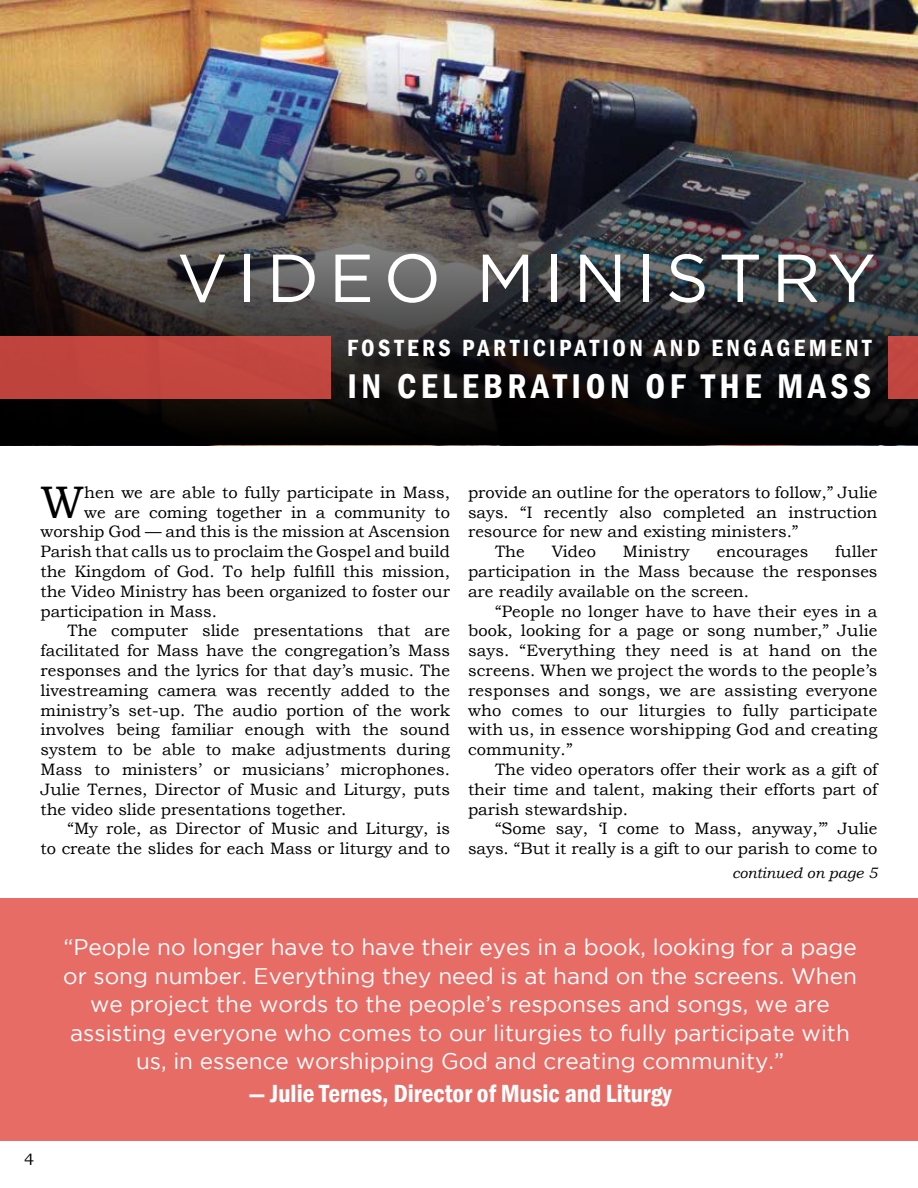
<style>
.page{position:relative;width:918px;height:1188px;background:#fff}
.page>*{position:absolute;margin:0;border:0;box-sizing:border-box;transform-origin:0 0}
.Call-To-Action{font:67.65px "Gotham";letter-spacing:.14em;color:#fff}
.Drop{font:45.6px "Bookman Old Style";color:#000}
.t1{font:600 condensed 35.25px "Franklin Gothic";letter-spacing:.13em;color:#fff}
.Pull-Quote{font:600 condensed 25.5px "Franklin Gothic";color:#fff}
.t2{font:600 condensed 24.15px "Franklin Gothic";letter-spacing:.14em;color:#fff}
.Pull-Quote-2{font:22.5px/28.5px "Gotham";color:#fff;text-align:center}
.Body{font:16.5px/19.8px "Bookman Old Style";color:#000;text-align:justify}
.Drop-2{font:16.5px "Bookman Old Style";color:#000}
.Body-2{font:italic 15px "Bookman Old Style";color:#000}
</style>
<div class="page">
<img style="left:0;top:0;width:918px;height:445px">
<img style="left:0;top:62px;width:918px;height:382px">
<div style="left:351px;top:342px;width:541px;height:77px;background:#000;opacity:.75"></div>
<div style="left:888px;top:336px;width:30px;height:62px;background:#c24641"></div>
<div style="left:0;top:336px;width:330px;height:62px;background:#c2453e"></div>
<div style="left:0;top:898px;width:918px;height:244px;background:#e76c66"></div>
<p class="Call-To-Action" style="left:177px;top:241px;width:700px">VIDEO MINISTRY</p>
<p class="t2" style="left:347px;top:332px;width:526px">FOSTERS PARTICIPATION AND ENGAGEMENT</p>
<p class="t1" style="left:347px;top:363px;width:525px">IN CELEBRATION OF THE MASS</p>
<p class="Drop" style="left:40px;top:476px;width:45px">W</p>
<p class="Drop-2" style="left:84px;top:483px;width:367px">hen we are able to fully participate in Mass,</p>
<p class="Drop-2" style="left:84px;top:503px;width:367px">we are coming together in a community to</p>
<p class="Drop-2" style="left:40px;top:522px;width:411px">worship God — and this is the mission at Ascension</p>
<p class="Drop-2" style="left:40px;top:542px;width:411px">Parish that calls us to proclaim the Gospel and build</p>
<p class="Drop-2" style="left:40px;top:562px;width:411px">the Kingdom of God. To help fulfill this mission,</p>
<p class="Drop-2" style="left:40px;top:582px;width:411px">the Video Ministry has been organized to foster our</p>
<p class="Drop-2" style="left:40px;top:602px;width:178px">participation in Mass.</p>
<p class="Body" style="left:40px;top:621px;width:411px;text-indent:27px">The computer slide presentations that are facilitated for Mass have the congregation’s Mass responses and the lyrics for that day’s music. The livestreaming camera was recently added to the ministry’s set-up. The audio portion of the work involves being familiar enough with the sound system to be able to make adjustments during Mass to ministers’ or musicians’ microphones.<br>Julie Ternes, Director of Music and Liturgy, puts the video slide presentations together.</p>
<p class="Body" style="left:40px;top:819px;width:411px;text-align:right">“My role, as Director of Music and Liturgy, is<br>to create the slides for each Mass or liturgy and to</p>
<p class="Body" style="left:468px;top:482px;width:411px">provide an outline for the operators to follow,” Julie says. “I recently also completed an instruction resource for new and existing ministers.”</p>
<p class="Body" style="left:495px;top:542px;width:31px">The</p>
<p class="Body" style="left:552px;top:542px;width:46px">Video</p>
<p class="Body" style="left:623px;top:542px;width:68px">Ministry</p>
<p class="Body" style="left:717px;top:542px;width:93px">encourages</p>
<p class="Body" style="left:468px;top:542px;width:411px;text-indent:367px">fuller participation in the Mass because the responses are readily available on the screen.</p>
<p class="Body" style="left:468px;top:601px;width:411px;text-indent:27px">“People no longer have to have their eyes in a book, looking for a page or song number,” Julie says. “Everything they need is at hand on the screens. When we project the words to the people’s responses and songs, we are assisting everyone who comes to our liturgies to fully participate with us, in essence worshipping God and creating community.”</p>
<p class="Body" style="left:468px;top:759px;width:411px;text-indent:27px">The video operators offer their work as a gift of their time and talent, making their efforts part of parish stewardship.</p>
<p class="Body" style="left:468px;top:819px;width:411px;text-align:right">“Some say, ‘I come to Mass, anyway,’” Julie says. “But it really is a gift to our parish to come to</p>
<p class="Body-2" style="left:732px;top:864px;width:147px">continued on page 5</p>
<p class="Body" style="left:24px;top:1150px;width:12px">4</p>
<p class="Pull-Quote-2" style="left:63px;top:933px;width:795px">“People no longer have to have their eyes in a book, looking for a page or song number. Everything they need is at hand on the screens. When we project the words to the people’s responses and songs, we are assisting everyone who comes to our liturgies to fully participate with us, in essence worshipping God and creating community.”</p>
<p class="Pull-Quote" style="left:248px;top:1077px;width:425px">— Julie Ternes, Director of Music and Liturgy</p>
</div>
